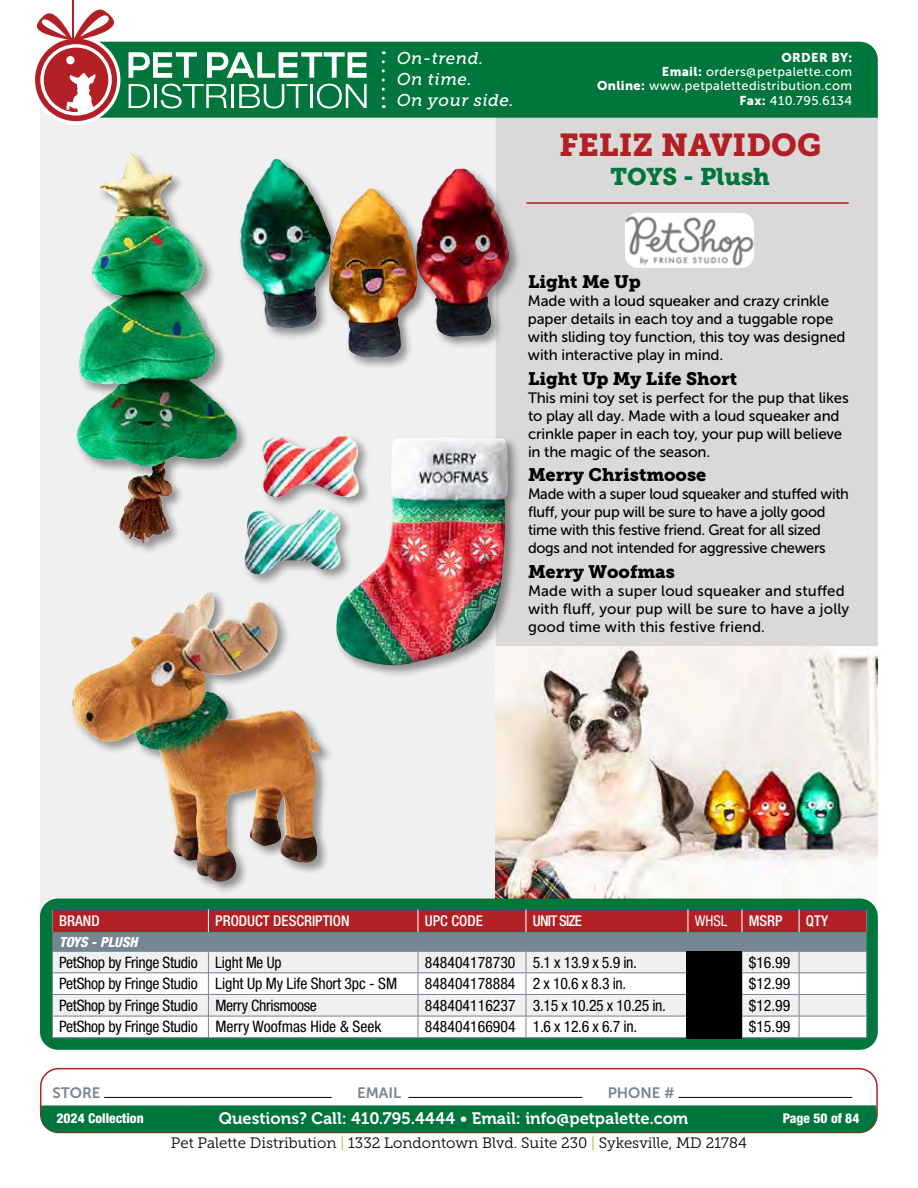
<style>
.page{position:relative;width:918px;height:1188px;background:#fff}
.page>*{position:absolute;margin:0;border:0;box-sizing:border-box;transform-origin:0 0}
.t1{font:31.5px "Museo Slab 900";color:#b21f24}
.t2{font:24px "Museo Slab 900";color:#00763c}
.t3{font:18px "Museo Slab 900";color:#000}
.t4{font:italic 16.95px/21px "Museo Slab 500";letter-spacing:.03em;color:#fff}
.t5{font:16.5px "Museo 700";color:#fff}
.t6{font:condensed 15.75px "Helvetica Neue LT Pro";letter-spacing:-.02em;color:#000}
.t7{font:condensed 15.75px "Helvetica Neue LT Pro";color:#000}
.t8{font:15px/18px "Museo Sans 500";letter-spacing:-.01em;color:#000}
.t9{font:15px/18px "Museo Sans 500";letter-spacing:.01em;color:#000}
.t10{font:15px "Museo Slab 300";color:#000}
.t11{font:15px "Museo Sans 700";color:#768693}
.t12{font:500 condensed 14.85px "Helvetica Neue LT Pro";color:#fff}
.t13{font:500 condensed 14.85px "Helvetica Neue LT Pro";letter-spacing:-.05em;color:#fff}
.t14{font:condensed 14.85px "Helvetica Neue LT Pro";color:#fff}
.t15{font:italic 800 condensed 13.95px "Helvetica Neue LT Pro";color:#fff}
.t16{font:800 condensed 13.5px "Helvetica Neue LT Pro";color:#fff}
.t17{font:12.75px/14.5px "Museo Sans 500";letter-spacing:.03em;color:#fff;text-align:right}
.t18{font:12.75px "Museo Sans 900";letter-spacing:.03em;color:#fff}
.s1{font-family:"Museo Sans 900"}
.s2{color:#95c93d}
</style>
<div class="page">
<div style="left:40px;top:52px;width:838px;height:991px;background:#f1f0f0;border-radius:18px"></div>
<div style="left:496px;top:77px;width:382px;height:621px;background:#dad9d8;border-radius:18px"></div>
<div style="left:74px;top:151px;width:175px;height:404px;background:#000;opacity:.4"></div>
<img style="left:99px;top:159px;width:29px;height:89px">
<div style="left:237px;top:156px;width:106px;height:185px;background:#000;opacity:.4"></div>
<img style="left:240px;top:159px;width:35px;height:100px">
<div style="left:70px;top:589px;width:262px;height:305px;background:#000;opacity:.4"></div>
<img style="left:142px;top:592px;width:67px;height:49px">
<div style="left:413px;top:166px;width:108px;height:183px;background:#000;opacity:.4"></div>
<img style="left:417px;top:169px;width:42px;height:76px">
<div style="left:326px;top:185px;width:104px;height:185px;background:#000;opacity:.4"></div>
<img style="left:329px;top:188px;width:41px;height:116px">
<div style="left:40px;top:1068px;width:838px;height:65px;border:2px solid #b21f24;border-radius:18px"></div>
<div style="left:41px;top:1105px;width:836px;height:27px;background:#00763c"></div>
<hr style="left:104px;top:1097px;width:228px;height:1px;background:#000">
<hr style="left:408px;top:1097px;width:174px;height:1px;background:#000">
<hr style="left:678px;top:1097px;width:174px;height:1px;background:#000">
<div style="left:120px;top:42px;width:758px;height:76px;background:#00763c"></div>
<svg style="left:129px;top:52px;width:68px;height:26px"></svg>
<svg style="left:207px;top:52px;width:160px;height:26px"></svg>
<svg style="left:129px;top:84px;width:21px;height:24px"></svg>
<hr style="left:154px;top:84px;width:3px;height:24px;background:#fff">
<svg style="left:161px;top:84px;width:66px;height:25px"></svg>
<hr style="left:231px;top:84px;width:3px;height:24px;background:#fff">
<svg style="left:239px;top:84px;width:69px;height:25px"></svg>
<hr style="left:310px;top:84px;width:3px;height:24px;background:#fff">
<svg style="left:317px;top:84px;width:50px;height:25px"></svg>
<hr style="left:72px;top:0;width:2px;height:42px;background:#b21f24">
<svg style="left:35px;top:9px;width:85px;height:115px"></svg>
<svg style="left:382px;top:62px;width:3px;height:46px"></svg>
<hr style="left:526px;top:202px;width:323px;height:2px;background:#b21f24">
<img style="left:625px;top:213px;width:129px;height:55px">
<div style="left:242px;top:434px;width:278px;height:244px;background:#000;opacity:.4"></div>
<img style="left:262px;top:436px;width:81px;height:62px">
<img style="left:496px;top:647px;width:382px;height:266px">
<div style="left:40px;top:899px;width:838px;height:151px;background:#00763c;border-radius:18px"></div>
<svg style="left:52px;top:910px;width:815px;height:128px;background:#d1babe"></svg>
<div style="left:686px;top:951px;width:55px;height:87px;background:#000"></div>
<p class="t4" style="left:397px;top:48px;width:119px">On-trend.<br>On time.<br>On your side.</p>
<p class="t18" style="left:781px;top:50px;width:72px">ORDER BY:</p>
<p class="t17" style="left:597px;top:64px;width:257px"><span class="s1">Email:</span> orders@petpalette.com<br><span class="s1">Online:</span> www.petpalettedistribution.com<br><span class="s1">Fax:</span> 410.795.6134</p>
<h1 class="t1" style="left:559px;top:127px;width:264px">FELIZ NAVIDOG</h1>
<h2 class="t2" style="left:610px;top:163px;width:161px">TOYS - Plush</h2>
<p class="t3" style="left:528px;top:271px;width:114px">Light Me Up</p>
<p class="t8" style="left:528px;top:292px;width:319px">Made with a loud squeaker and crazy crinkle paper details in each toy and a tuggable rope with sliding toy function, this toy was designed with interactive play in mind.</p>
<p class="t3" style="left:528px;top:368px;width:211px">Light Up My Life Short</p>
<p class="t8" style="left:528px;top:388px;width:322px">This mini toy set is perfect for the pup that likes to play all day. Made with a loud squeaker and crinkle paper in each toy, your pup will believe in the magic of the season.</p>
<p class="t3" style="left:528px;top:465px;width:180px">Merry Christmoose</p>
<p class="t8" style="left:528px;top:485px;width:323px">Made with a super loud squeaker and stuffed with fluff, your pup will be sure to have a jolly good time with this festive friend. Great for all sized dogs and not intended for aggressive chewers</p>
<p class="t3" style="left:528px;top:561px;width:148px">Merry Woofmas</p>
<p class="t9" style="left:528px;top:582px;width:323px">Made with a super loud squeaker and stuffed with fluff, your pup will be sure to have a jolly good time with this festive friend.</p>
<p class="t12" style="left:59px;top:912px;width:42px">BRAND</p>
<p class="t12" style="left:215px;top:912px;width:136px">PRODUCT DESCRIPTION</p>
<p class="t12" style="left:425px;top:912px;width:59px">UPC CODE</p>
<p class="t13" style="left:533px;top:912px;width:51px">UNIT SIZE</p>
<p class="t14" style="left:695px;top:913px;width:34px">WHSL</p>
<p class="t12" style="left:749px;top:912px;width:35px">MSRP</p>
<p class="t12" style="left:806px;top:912px;width:24px">QTY</p>
<p class="t15" style="left:59px;top:933px;width:80px">TOYS - PLUSH</p>
<p class="t6" style="left:59px;top:953px;width:224px">PetShop by Fringe Studio Light Me Up</p>
<p class="t7" style="left:425px;top:953px;width:214px">848404178730 5.1 x 13.9 x 5.9 in.</p>
<p class="t6" style="left:749px;top:953px;width:43px">$16.99</p>
<p class="t6" style="left:59px;top:975px;width:339px">PetShop by Fringe Studio Light Up My Life Short 3pc - SM</p>
<p class="t7" style="left:425px;top:975px;width:203px">848404178884 2 x 10.6 x 8.3 in.</p>
<p class="t6" style="left:749px;top:975px;width:43px">$12.99</p>
<p class="t6" style="left:59px;top:996px;width:259px">PetShop by Fringe Studio Merry Chrismoose</p>
<p class="t7" style="left:425px;top:996px;width:243px">848404116237 3.15 x 10.25 x 10.25 in.</p>
<p class="t6" style="left:749px;top:996px;width:43px">$12.99</p>
<p class="t6" style="left:59px;top:1018px;width:324px">PetShop by Fringe Studio Merry Woofmas Hide &amp; Seek</p>
<p class="t7" style="left:425px;top:1018px;width:214px">848404166904 1.6 x 12.6 x 6.7 in.</p>
<p class="t6" style="left:749px;top:1018px;width:43px">$15.99</p>
<p class="t11" style="left:52px;top:1084px;width:49px">STORE</p>
<p class="t11" style="left:357px;top:1084px;width:46px">EMAIL</p>
<p class="t11" style="left:608px;top:1084px;width:69px">PHONE #</p>
<p class="t10" style="left:171px;top:1135px;width:577px">Pet Palette Distribution <span class="s2">|</span> 1332 Londontown Blvd. Suite 230 <span class="s2">|</span> Sykesville, MD 21784</p>
<p class="t5" style="left:219px;top:1109px;width:471px">Questions? Call: 410.795.4444 • Email: info@petpalette.com</p>
<p class="t16" style="left:783px;top:1109px;width:78px">Page 50 of 84</p>
<p class="t16" style="left:57px;top:1109px;width:89px">2024 Collection</p>
</div>
